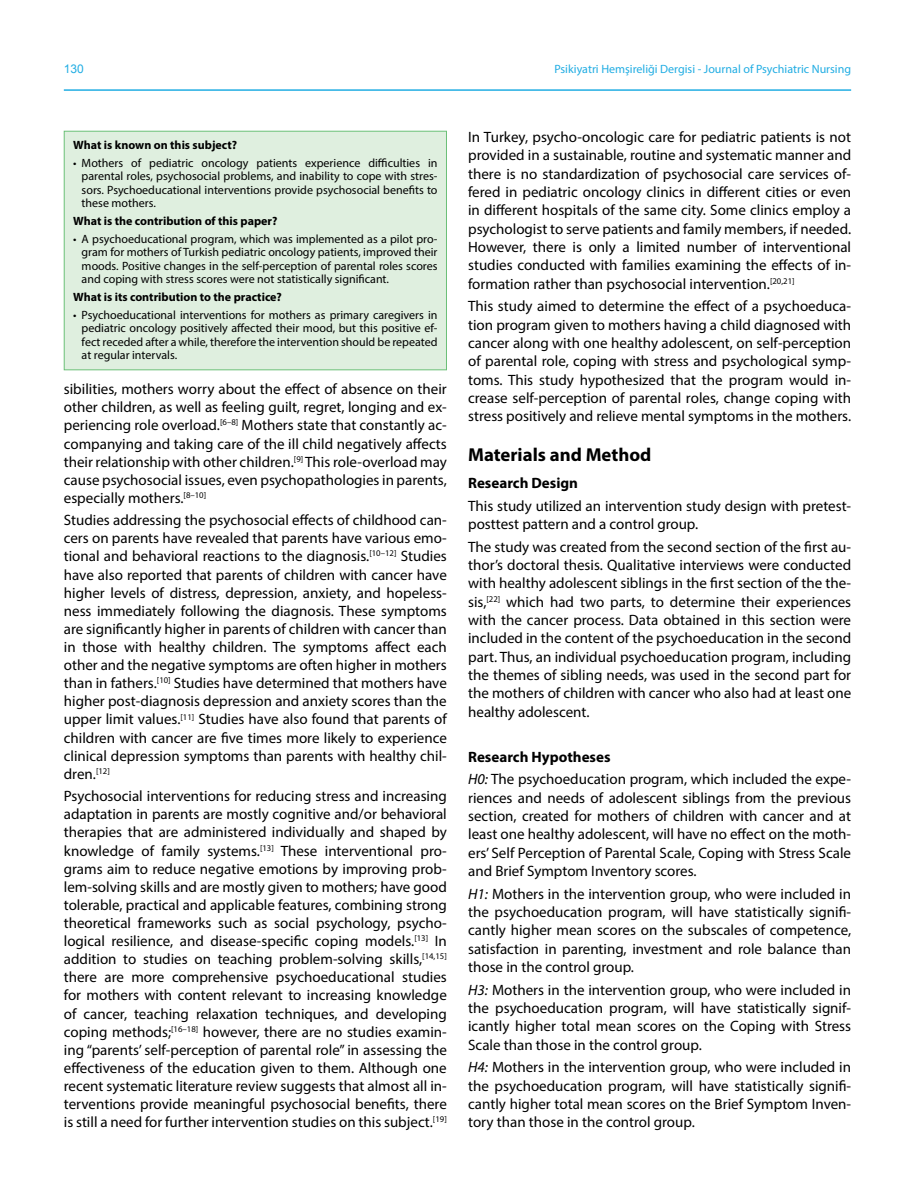
<style>
.page{position:relative;width:915px;height:1191px;background:#fff}
.page>*{position:absolute;margin:0;border:0;box-sizing:border-box;transform-origin:0 0}
.t1{font:700 18.75px "Myriad Pro";color:#000}
.t2{font:15px/18.1px "Myriad Pro";color:#000;text-align:justify}
.t3{font:700 15px "Myriad Pro";color:#000}
.t4{font:12px/13.5px "Myriad Pro";color:#000;text-align:justify}
.t5{font:700 12px "Myriad Pro";color:#000}
.t6{font:12px "Myriad Pro";color:#21ade3}
.t7{font:12px "Arial";color:#21ade3}
.s1{font-weight:700}
.s2{font-style:italic}
</style>
<div class="page">
<hr style="left:64px;top:89px;width:786px;height:2px;background:#21ade3">
<div style="left:64px;top:131px;width:382px;height:239px;background:#dfefdf;border:1px solid #6bc077"></div>
<p class="t7" style="left:64px;top:60px;width:22px">130</p>
<p class="t6" style="left:554px;top:61px;width:298px">Psikiyatri Hemşireliği Dergisi - Journal of Psychiatric Nursing</p>
<p class="t5" style="left:73px;top:137px;width:165px">What is known on this subject?</p>
<p class="t4" style="left:82px;top:156px;width:357px;text-indent:-9px">• Mothers of pediatric oncology patients experience difficulties in parental roles, psychosocial problems, and inability to cope with stres&shy;sors. Psychoeducational interventions provide psychosocial benefits to these mothers.</p>
<p class="t5" style="left:73px;top:213px;width:206px">What is the contribution of this paper?</p>
<p class="t4" style="left:82px;top:232px;width:357px;text-indent:-9px">• A psychoeducational program, which was implemented as a pilot pro&shy;gram for mothers of Turkish pediatric oncology patients, improved their moods. Positive changes in the self-perception of parental roles scores and coping with stress scores were not statistically significant.</p>
<p class="t5" style="left:73px;top:289px;width:210px">What is its contribution to the practice?</p>
<p class="t4" style="left:82px;top:308px;width:357px;text-indent:-9px">• Psychoeducational interventions for mothers as primary caregivers in pediatric oncology positively affected their mood, but this positive ef&shy;fect receded after a while, therefore the intervention should be repeated at regular intervals.</p>
<p class="t2" style="left:64px;top:380px;width:384px">sibilities, mothers worry about the effect of absence on their other children, as well as feeling guilt, regret, longing and ex&shy;periencing role overload.<sup>[6–8]</sup> Mothers state that constantly ac&shy;companying and taking care of the ill child negatively affects their relationship with other children.<sup>[9]</sup> This role-overload may cause psychosocial issues, even psychopathologies in parents, especially mothers.<sup>[8–10]</sup></p>
<p class="t2" style="left:64px;top:511px;width:384px">Studies addressing the psychosocial effects of childhood can&shy;cers on parents have revealed that parents have various emo&shy;tional and behavioral reactions to the diagnosis.<sup>[10–12]</sup> Studies have also reported that parents of children with cancer have higher levels of distress, depression, anxiety, and hopeless&shy;ness immediately following the diagnosis. These symptoms are significantly higher in parents of children with cancer than in those with healthy children. The symptoms affect each other and the negative symptoms are often higher in mothers than in fathers.<sup>[10]</sup> Studies have determined that mothers have higher post-diagnosis depression and anxiety scores than the upper limit values.<sup>[11]</sup> Studies have also found that parents of children with cancer are five times more likely to experience clinical depression symptoms than parents with healthy chil&shy;dren.<sup>[12]</sup></p>
<p class="t2" style="left:64px;top:787px;width:384px">Psychosocial interventions for reducing stress and increasing adaptation in parents are mostly cognitive and/or behavioral therapies that are administered individually and shaped by knowledge of family systems.<sup>[13]</sup> These interventional pro&shy;grams aim to reduce negative emotions by improving prob&shy;lem-solving skills and are mostly given to mothers; have good tolerable, practical and applicable features, combining strong theoretical frameworks such as social psychology, psycho&shy;logical resilience, and disease-specific coping models.<sup>[13]</sup> In addition to studies on teaching problem-solving skills,<sup>[14,15] </sup>there are more comprehensive psychoeducational studies for mothers with content relevant to increasing knowledge of cancer, teaching relaxation techniques, and developing coping methods;<sup>[16–18]</sup> however, there are no studies examin&shy;ing “parents’ self-perception of parental role” in assessing the effectiveness of the education given to them. Although one recent systematic literature review suggests that almost all in&shy;terventions provide meaningful psychosocial benefits, there is still a need for further intervention studies on this subject.<sup>[19]</sup></p>
<p class="t2" style="left:468px;top:128px;width:384px">In Turkey, psycho-oncologic care for pediatric patients is not provided in a sustainable, routine and systematic manner and there is no standardization of psychosocial care services of&shy;fered in pediatric oncology clinics in different cities or even in different hospitals of the same city. Some clinics employ a psychologist to serve patients and family members, if needed.<br>However, there is only a limited number of interventional studies conducted with families examining the effects of in&shy;formation rather than psychosocial intervention.<sup>[20,21]</sup></p>
<p class="t2" style="left:468px;top:297px;width:384px">This study aimed to determine the effect of a psychoeduca&shy;tion program given to mothers having a child diagnosed with cancer along with one healthy adolescent, on self-perception of parental role, coping with stress and psychological symp&shy;toms. This study hypothesized that the program would in&shy;crease self-perception of parental roles, change coping with stress positively and relieve mental symptoms in the mothers.</p>
<p class="t1" style="left:468px;top:443px;width:185px">Materials and Method</p>
<p class="t3" style="left:468px;top:473px;width:111px">Research Design</p>
<p class="t2" style="left:468px;top:496px;width:384px">This study utilized an intervention study design with pretest&shy;posttest pattern and a control group.</p>
<p class="t2" style="left:468px;top:537px;width:384px">The study was created from the second section of the first au&shy;thor’s doctoral thesis. Qualitative interviews were conducted with healthy adolescent siblings in the first section of the the&shy;sis,<sup>[22]</sup> which had two parts, to determine their experiences with the cancer process. Data obtained in this section were included in the content of the psychoeducation in the second part. Thus, an individual psychoeducation program, including the themes of sibling needs, was used in the second part for the mothers of children with cancer who also had at least one healthy adolescent.</p>
<p class="t2" style="left:468px;top:745px;width:384px;line-height:22.5px"><span class="s1">Research Hypotheses<br></span><span class="s2">H0:</span> The psychoeducation program, which included the expe-</p>
<p class="t2" style="left:468px;top:788px;width:384px">riences and needs of adolescent siblings from the previous section, created for mothers of children with cancer and at least one healthy adolescent, will have no effect on the moth&shy;ers’ Self Perception of Parental Scale, Coping with Stress Scale and Brief Symptom Inventory scores.</p>
<p class="t2" style="left:468px;top:884px;width:384px"><span class="s2">H1:</span> Mothers in the intervention group, who were included in the psychoeducation program, will have statistically signifi&shy;cantly higher mean scores on the subscales of competence, satisfaction in parenting, investment and role balance than those in the control group.</p>
<p class="t2" style="left:468px;top:980px;width:384px"><span class="s2">H3:</span> Mothers in the intervention group, who were included in the psychoeducation program, will have statistically signif&shy;icantly higher total mean scores on the Coping with Stress Scale than those in the control group.</p>
<p class="t2" style="left:468px;top:1057px;width:384px"><span class="s2">H4:</span> Mothers in the intervention group, who were included in the psychoeducation program, will have statistically signifi&shy;cantly higher total mean scores on the Brief Symptom Inven&shy;tory than those in the control group.</p>
</div>
